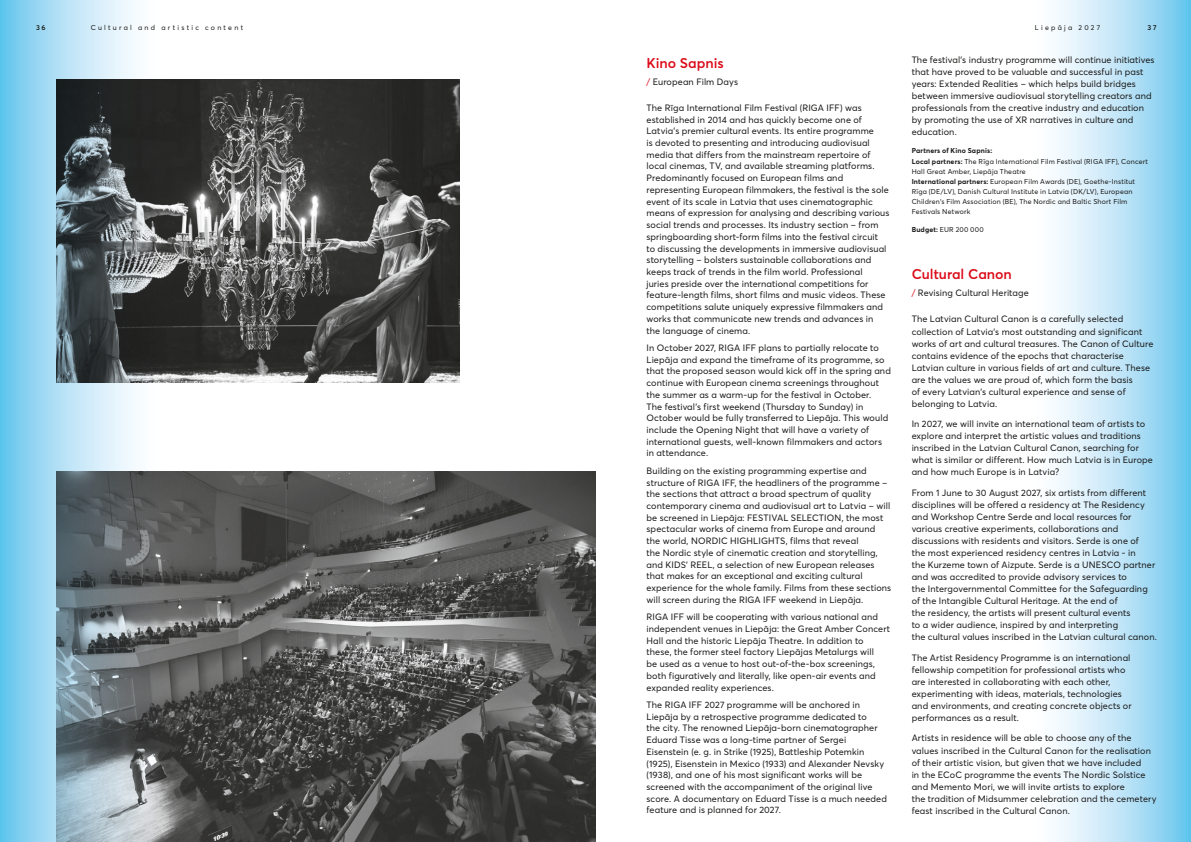
<style>
.page{position:relative;width:1191px;height:842px;background:#fff}
.page>*{position:absolute;margin:0;border:0;box-sizing:border-box;transform-origin:0 0}
.t1{font:600 14px "Averta CY";color:#dc0b19}
.t2{font:9.1px/11.7px "Averta CY";letter-spacing:.01em;color:#181716}
.t3{font:7px/10px "Averta CY";letter-spacing:.025em;color:#181716}
.t4{font:7px "Averta CY";letter-spacing:.32em;color:#181716}
.t5{font:600 7px "Averta CY";color:#181716}
.s1{color:#dc0b19}
.s2{font-weight:700}
</style>
<div class="page">
<img style="left:160px;top:79px;width:299px;height:304px">
<img style="left:160px;top:471px;width:435px;height:371px">
<svg style="left:0;top:0;width:160px;height:842px;background:#7c9dab"></svg>
<svg style="left:1056px;top:0;width:135px;height:842px;background:#b6e2f6"></svg>
<p class="t5" style="left:36px;top:22px;width:11px">36</p>
<p class="t4" style="left:91px;top:22px;width:154px">Cultural and artistic content</p>
<p class="t4" style="left:1035px;top:22px;width:67px">Liepāja 2027</p>
<p class="t5" style="left:1147px;top:22px;width:10px">37</p>
<h1 class="t1" style="left:646px;top:53px;width:79px">Kino Sapnis</h1>
<p class="t2" style="left:646px;top:76px;width:93px"><span class="s1">/</span> European Film Days</p>
<p class="t2" style="left:646px;top:101px;width:244px">The Rīga International Film Festival (RIGA IFF) was established in 2014 and has quickly become one of Latvia’s premier cultural events. Its entire programme<br>is devoted to presenting and introducing audiovisual media that differs from the mainstream repertoire of local cinemas, TV, and available streaming platforms.<br>Predominantly focused on European films and representing European filmmakers, the festival is the sole event of its scale in Latvia that uses cinematographic means of expression for analysing and describing various social trends and processes. Its industry section – from springboarding short-form films into the festival circuit<br>to discussing the developments in immersive audiovisual storytelling – bolsters sustainable collaborations and keeps track of trends in the film world. Professional<br>juries preside over the international competitions for feature-length films, short films and music videos. These competitions salute uniquely expressive filmmakers and works that communicate new trends and advances in<br>the language of cinema.</p>
<p class="t2" style="left:646px;top:342px;width:246px">In October 2027, RIGA IFF plans to partially relocate to Liepāja and expand the timeframe of its programme, so that the proposed season would kick off in the spring and continue with European cinema screenings throughout the summer as a warm-up for the festival in October.<br>The festival's first weekend (Thursday to Sunday) in October would be fully transferred to Liepāja. This would include the Opening Night that will have a variety of international guests, well-known filmmakers and actors in attendance.</p>
<p class="t2" style="left:646px;top:464px;width:246px">Building on the existing programming expertise and structure of RIGA IFF, the headliners of the programme – the sections that attract a broad spectrum of quality contemporary cinema and audiovisual art to Latvia – will be screened in Liepāja: FESTIVAL SELECTION, the most spectacular works of cinema from Europe and around the world, NORDIC HIGHLIGHTS, films that reveal<br>the Nordic style of cinematic creation and storytelling, and KIDS' REEL, a selection of new European releases that makes for an exceptional and exciting cultural experience for the whole family. Films from these sections will screen during the RIGA IFF weekend in Liepāja.</p>
<p class="t2" style="left:646px;top:611px;width:245px">RIGA IFF will be cooperating with various national and independent venues in Liepāja: the Great Amber Concert Hall and the historic Liepāja Theatre. In addition to these, the former steel factory Liepājas Metalurgs will<br>be used as a venue to host out-of-the-box screenings, both figuratively and literally, like open-air events and expanded reality experiences.</p>
<p class="t2" style="left:646px;top:698px;width:242px">The RIGA IFF 2027 programme will be anchored in Liepāja by a retrospective programme dedicated to<br>the city. The renowned Liepāja-born cinematographer Eduard Tisse was a long-time partner of Sergei Eisenstein (e. g. in Strike (1925), Battleship Potemkin (1925), Eisenstein in Mexico (1933) and Alexander Nevsky (1938), and one of his most significant works will be screened with the accompaniment of the original live score. A documentary on Eduard Tisse is a much needed feature and is planned for 2027.</p>
<p class="t2" style="left:911px;top:53px;width:244px;line-height:12px">The festival's industry programme will continue initiatives that have proved to be valuable and successful in past years: Extended Realities – which helps build bridges between immersive audiovisual storytelling creators and professionals from the creative industry and education by promoting the use of XR narratives in culture and education.</p>
<p class="t3" style="left:911px;top:146px;width:238px"><span class="s2">Partners of Kino Sapnis:<br>Local partners:</span> The Rīga International Film Festival (RIGA IFF), Concert Hall Great Amber, Liepāja Theatre<br><span class="s2">International partners:</span> European Film Awards (DE), Goethe-Institut Rīga (DE/LV), Danish Cultural Institute in Latvia (DK/LV), European Children's Film Association (BE), The Nordic and Baltic Short Film Festivals Network</p>
<p class="t3" style="left:911px;top:224px;width:74px"><span class="s2">Budget:</span> EUR 200 000</p>
<h1 class="t1" style="left:911px;top:264px;width:102px">Cultural Canon</h1>
<p class="t2" style="left:911px;top:287px;width:119px"><span class="s1">/</span> Revising Cultural Heritage</p>
<p class="t2" style="left:911px;top:313px;width:243px;line-height:12px">The Latvian Cultural Canon is a carefully selected collection of Latvia's most outstanding and significant works of art and cultural treasures. The Canon of Culture contains evidence of the epochs that characterise Latvian culture in various fields of art and culture. These are the values we are proud of, which form the basis<br>of every Latvian's cultural experience and sense of belonging to Latvia.</p>
<p class="t2" style="left:911px;top:418px;width:243px;line-height:12px">In 2027, we will invite an international team of artists to explore and interpret the artistic values and traditions inscribed in the Latvian Cultural Canon, searching for what is similar or different. How much Latvia is in Europe and how much Europe is in Latvia?</p>
<p class="t2" style="left:911px;top:486px;width:247px;line-height:12px">From 1 June to 30 August 2027, six artists from different disciplines will be offered a residency at The Residency and Workshop Centre Serde and local resources for various creative experiments, collaborations and discussions with residents and visitors. Serde is one of<br>the most experienced residency centres in Latvia - in<br>the Kurzeme town of Aizpute. Serde is a UNESCO partner and was accredited to provide advisory services to<br>the Intergovernmental Committee for the Safeguarding of the Intangible Cultural Heritage. At the end of<br>the residency, the artists will present cultural events<br>to a wider audience, inspired by and interpreting<br>the cultural values inscribed in the Latvian cultural canon.</p>
<p class="t2" style="left:911px;top:651px;width:221px;line-height:12px">The Artist Residency Programme is an international fellowship competition for professional artists who are interested in collaborating with each other, experimenting with ideas, materials, technologies and environments, and creating concrete objects or performances as a result.</p>
<p class="t2" style="left:911px;top:732px;width:246px;line-height:12px">Artists in residence will be able to choose any of the values inscribed in the Cultural Canon for the realisation of their artistic vision, but given that we have included<br>in the ECoC programme the events The Nordic Solstice and Memento Mori, we will invite artists to explore<br>the tradition of Midsummer celebration and the cemetery feast inscribed in the Cultural Canon.</p>
</div>
